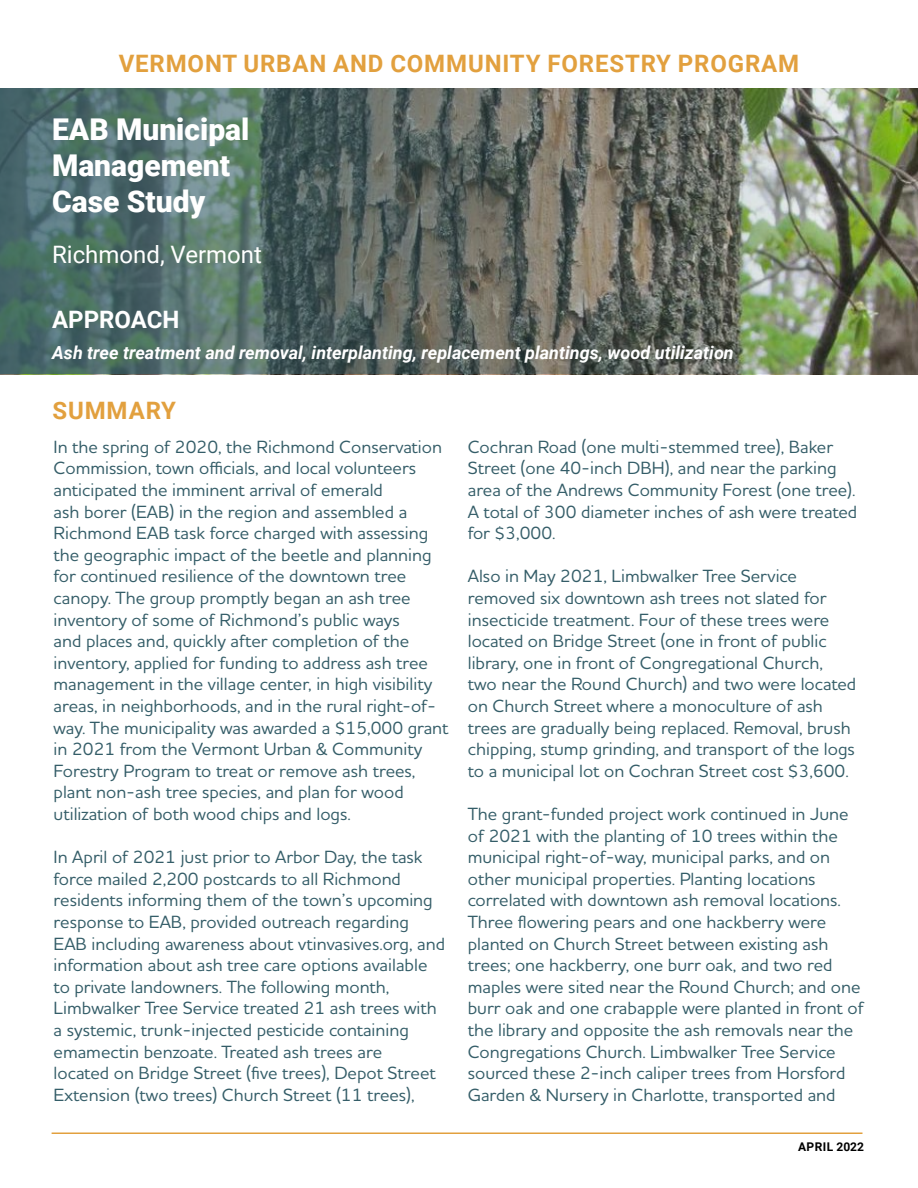
<style>
.page{position:relative;width:918px;height:1188px;background:#fff}
.page>*{position:absolute;margin:0;border:0;box-sizing:border-box;transform-origin:0 0}
.t1{font:900 30px/36px "Roboto";color:#fff}
.t2{font:700 24px "Roboto";letter-spacing:.035em;color:#e2a03e}
.t3{font:24px "Roboto";color:#fff}
.t4{font:700 24px "Roboto";color:#fff}
.t5{font:500 18px/21.6px "Houschka Pro";color:#345d68}
.t6{font:italic 700 18px "Roboto";color:#fff}
.t7{font:700 12px "Roboto";letter-spacing:.035em;color:#000}
</style>
<div class="page">
<img style="left:0;top:88px;width:918px;height:286px">
<hr style="left:52px;top:1132px;width:810px;height:2px;background:#e2a03e">
<h2 class="t2" style="left:119px;top:47px;width:682px">VERMONT URBAN AND COMMUNITY FORESTRY PROGRAM</h2>
<h1 class="t1" style="left:52px;top:110px;width:199px">EAB Municipal<br>Management<br>Case Study</h1>
<h2 class="t3" style="left:52px;top:238px;width:211px">Richmond, Vermont</h2>
<h2 class="t4" style="left:52px;top:303px;width:129px">APPROACH</h2>
<p class="t6" style="left:52px;top:340px;width:683px">Ash tree treatment and removal, interplanting, replacement plantings, wood utilization</p>
<h2 class="t2" style="left:53px;top:393px;width:125px">SUMMARY</h2>
<p class="t5" style="left:54px;top:436px;width:396px">In the spring of 2020, the Richmond Conservation Commission, town officials, and local volunteers anticipated the imminent arrival of emerald<br>ash borer (EAB) in the region and assembled a Richmond EAB task force charged with assessing the geographic impact of the beetle and planning for continued resilience of the downtown tree canopy. The group promptly began an ash tree inventory of some of Richmond’s public ways<br>and places and, quickly after completion of the inventory, applied for funding to address ash tree management in the village center, in high visibility areas, in neighborhoods, and in the rural right-of&shy;way. The municipality was awarded a $15,000 grant in 2021 from the Vermont Urban &amp; Community Forestry Program to treat or remove ash trees, plant non-ash tree species, and plan for wood utilization of both wood chips and logs.</p>
<p class="t5" style="left:54px;top:846px;width:393px">In April of 2021 just prior to Arbor Day, the task force mailed 2,200 postcards to all Richmond residents informing them of the town’s upcoming response to EAB, provided outreach regarding EAB including awareness about vtinvasives.org, and information about ash tree care options available to private landowners. The following month, Limbwalker Tree Service treated 21 ash trees with a systemic, trunk-injected pesticide containing emamectin benzoate. Treated ash trees are<br>located on Bridge Street (five trees), Depot Street Extension (two trees) Church Street (11 trees),</p>
<p class="t5" style="left:468px;top:436px;width:391px">Cochran Road (one multi-stemmed tree), Baker Street (one 40-inch DBH), and near the parking area of the Andrews Community Forest (one tree).<br>A total of 300 diameter inches of ash were treated for $3,000.</p>
<p class="t5" style="left:468px;top:565px;width:390px">Also in May 2021, Limbwalker Tree Service removed six downtown ash trees not slated for insecticide treatment. Four of these trees were located on Bridge Street (one in front of public library, one in front of Congregational Church, two near the Round Church) and two were located on Church Street where a monoculture of ash trees are gradually being replaced. Removal, brush chipping, stump grinding, and transport of the logs to a municipal lot on Cochran Street cost $3,600.</p>
<p class="t5" style="left:468px;top:803px;width:397px">The grant-funded project work continued in June of 2021 with the planting of 10 trees within the municipal right-of-way, municipal parks, and on other municipal properties. Planting locations correlated with downtown ash removal locations.<br>Three flowering pears and one hackberry were planted on Church Street between existing ash trees; one hackberry, one burr oak, and two red maples were sited near the Round Church; and one burr oak and one crabapple were planted in front of the library and opposite the ash removals near the Congregations Church. Limbwalker Tree Service sourced these 2-inch caliper trees from Horsford Garden &amp; Nursery in Charlotte, transported and</p>
<p class="t7" style="left:798px;top:1138px;width:67px">APRIL 2022</p>
</div>
